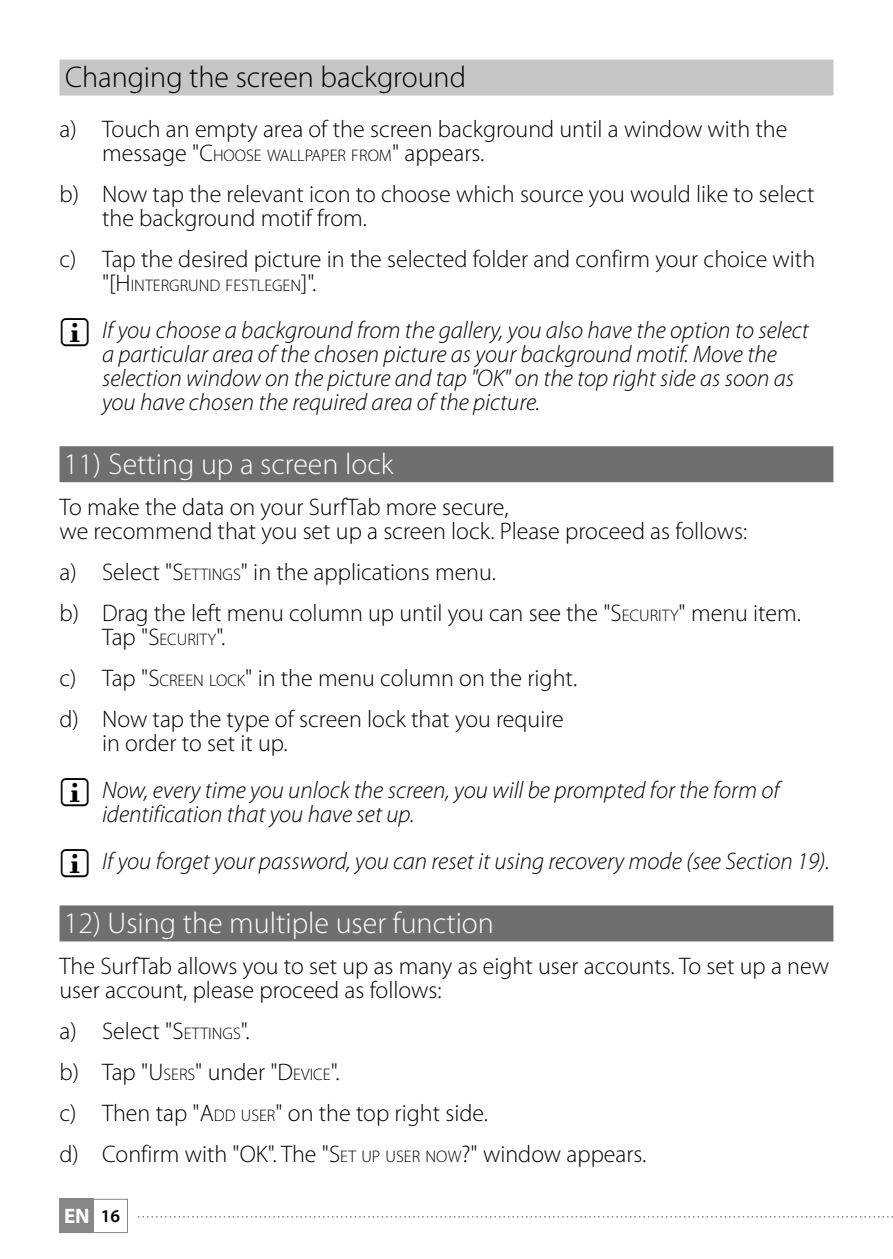
<style>
.page{position:relative;width:893px;height:1259px;background:#fff}
.page>*{position:absolute;margin:0;border:0;box-sizing:border-box;transform-origin:0 0}
.t1{font:300 30px "Myriad Pro";color:#fff}
.t2{font:300 30px "Myriad Pro";color:#000}
.t3{font:300 24px/41.1px "Myriad Pro";color:#000}
.t4{font:italic 300 24px/24px "Myriad Pro";color:#000}
.t5{font:700 21px "Myriad Pro";color:#fff}
.t6{font:300 16.8px "Myriad Pro";color:#000}
.s1{font-size:24px}
.s2{font-style:inherit}
.s3{font-size:16.8px}
.s4{font-weight:600;font-size:18px;color:#000}
</style>
<div class="page">
<div style="left:60px;top:1199px;width:34px;height:34px;background:#878787"></div>
<div style="left:60px;top:1199px;width:68px;height:34px;border:1px solid #878787"></div>
<svg style="left:138px;top:1216px;width:755px;height:1px"></svg>
<div style="left:60px;top:60px;width:773px;height:36px;background:#c6c6c6"></div>
<div style="left:60px;top:446px;width:773px;height:36px;background:#706f6f"></div>
<div style="left:60px;top:905px;width:773px;height:36px;background:#706f6f"></div>
<p class="t2" style="left:65px;top:61px;width:402px">Changing the screen background</p>
<p class="t3" style="left:60px;top:108px;width:729px">a) Touch an empty area of the screen background until a window with the</p>
<p class="t6" style="left:102px;top:146px;width:384px"><span class="s1">message "</span><span class="s1">C</span>HOOSE WALLPAPER FROM<span class="s1">" appears.</span></p>
<p class="t3" style="left:102px;top:182px;width:714px;line-height:24px;text-indent:-43px">b) Now tap the relevant icon to choose which source you would like to select the background motif from.</p>
<p class="t3" style="left:60px;top:238px;width:757px">c) Tap the desired picture in the selected folder and confirm your choice with</p>
<p class="t6" style="left:102px;top:276px;width:216px"><span class="s1">"</span><span class="s1">[H</span> INTERGRUND FESTLEGEN<span class="s1">]</span><span class="s1">".</span></p>
<p class="t4" style="left:102px;top:318px;width:708px">If you choose a background from the gallery, you also have the option to select a particular area of the chosen picture as your background motif. Move the selection window on the picture and tap "OK" on the top right side as soon as you have chosen the required area of the picture.</p>
<p class="t1" style="left:64px;top:447px;width:331px">11) Setting up a screen lock</p>
<p class="t3" style="left:60px;top:495px;width:689px;line-height:24px">To make the data on your SurfTab more secure,<br>we recommend that you set up a screen lock. Please proceed as follows:</p>
<p class="t3" style="left:60px;top:551px;width:743px">a) Select "<span class="s2">S</span><span class="s3">ETTINGS</span>" in the applications menu.<br>b) Drag the left menu column up until you can see the "<span class="s2">S</span><span class="s3">ECURITY</span>" menu item.</p>
<p class="t6" style="left:102px;top:630px;width:125px"><span class="s1">Tap "</span><span class="s1">S</span>ECURITY<span class="s1">".</span></p>
<p class="t3" style="left:60px;top:657px;width:519px">c) Tap "<span class="s2">S</span><span class="s3">CREEN LOCK</span>" in the menu column on the right. d) Now tap the type of screen lock that you require</p>
<p class="t3" style="left:102px;top:722px;width:187px">in order to set it up.</p>
<p class="t4" style="left:102px;top:778px;width:679px">Now, every time you unlock the screen, you will be prompted for the form of identification that you have set up.</p>
<p class="t4" style="left:102px;top:849px;width:729px">If you forget your password, you can reset it using recovery mode (see Section 19).</p>
<p class="t1" style="left:64px;top:906px;width:432px">12) Using the multiple user function</p>
<p class="t3" style="left:60px;top:954px;width:771px;line-height:24px">The SurfTab allows you to set up as many as eight user accounts. To set up a new user account, please proceed as follows:</p>
<p class="t3" style="left:60px;top:1011px;width:588px">a) Select "<span class="s2">S</span><span class="s3">ETTINGS</span>".<br>b) Tap "<span class="s2">U</span> <span class="s3">SERS</span>" under "<span class="s2">D</span><span class="s3">EVICE</span>".<br>c) Then tap "<span class="s2">A</span><span class="s3">DD USER</span>" on the top right side.<br>d) Confirm with "<span class="s2">OK</span>". The "<span class="s2">S</span><span class="s3">ET UP USER NOW</span><span class="s2">?</span>" window appears.</p>
<p class="t5" style="left:64px;top:1202px;width:58px">EN <span class="s4">16</span></p>
</div>
